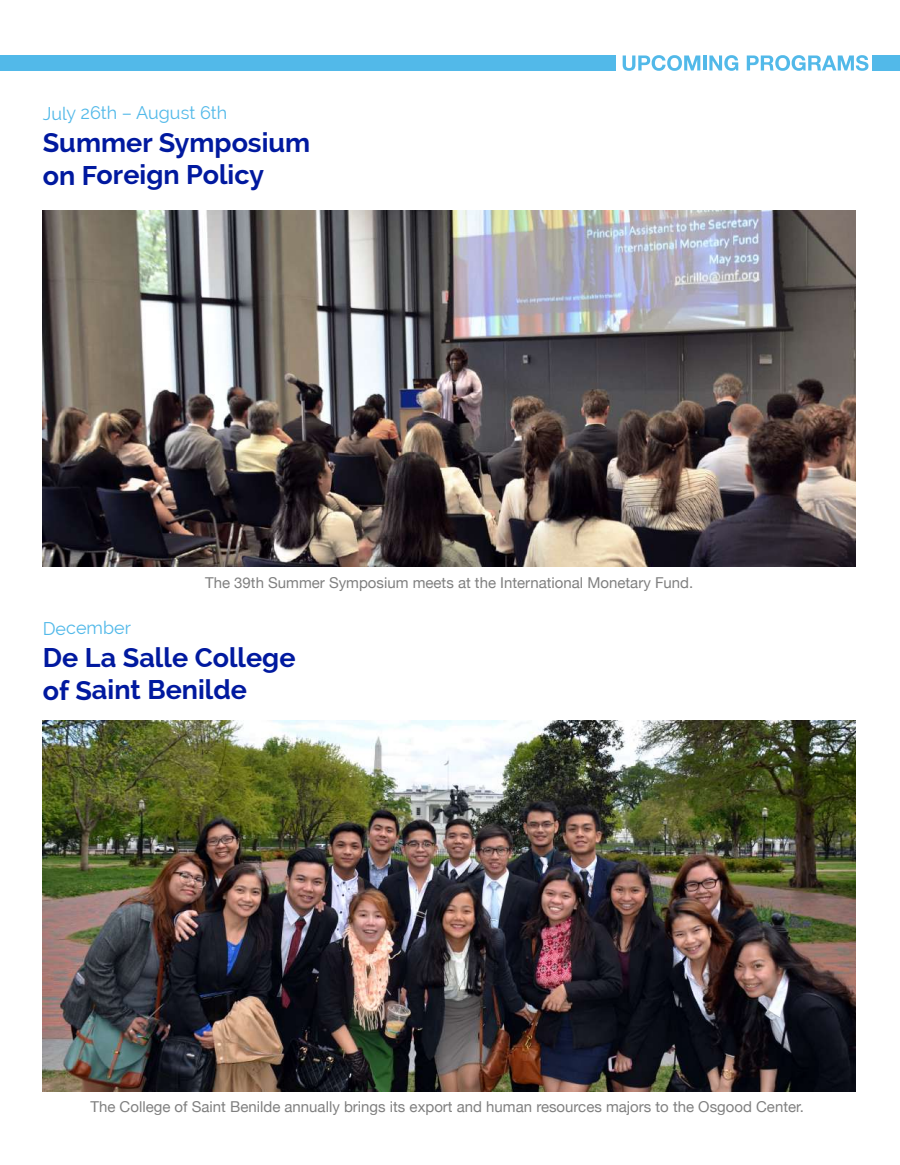
<style>
.page{position:relative;width:900px;height:1165px;background:#fff}
.page>*{position:absolute;margin:0;border:0;box-sizing:border-box;transform-origin:0 0}
.t1{font:700 27px/32.5px "Raleway";letter-spacing:-.005em;color:#00199f}
.t2{font:18px "Raleway";letter-spacing:-.005em;color:#52b9e9}
.t3{font:15px "Helvetica Neue";color:#808080}
</style>
<div class="page">
<svg style="left:623px;top:55px;width:77px;height:16px"></svg>
<hr style="left:703px;top:55px;width:4px;height:15px;background:#52b9e9">
<svg style="left:709px;top:55px;width:29px;height:16px"></svg>
<svg style="left:747px;top:55px;width:121px;height:16px"></svg>
<div style="left:0;top:55px;width:616px;height:15px;background:#52b9e9"></div>
<div style="left:873px;top:55px;width:27px;height:15px;background:#52b9e9"></div>
<img style="left:43px;top:210px;width:813px;height:356px">
<img style="left:43px;top:720px;width:813px;height:371px">
<p class="t2" style="left:43px;top:102px;width:186px">July 26th – August 6th</p>
<h1 class="t1" style="left:43px;top:126px;width:269px">Summer Symposium on Foreign Policy</h1>
<p class="t2" style="left:43px;top:617px;width:90px">December</p>
<p class="t3" style="left:205px;top:571px;width:490px">The 39th Summer Symposium meets at the International Monetary Fund.</p>
<h1 class="t1" style="left:43px;top:641px;width:254px">De La Salle College of Saint Benilde</h1>
<p class="t3" style="left:90px;top:1095px;width:715px">The College of Saint Benilde annually brings its export and human resources majors to the Osgood Center.</p>
</div>
